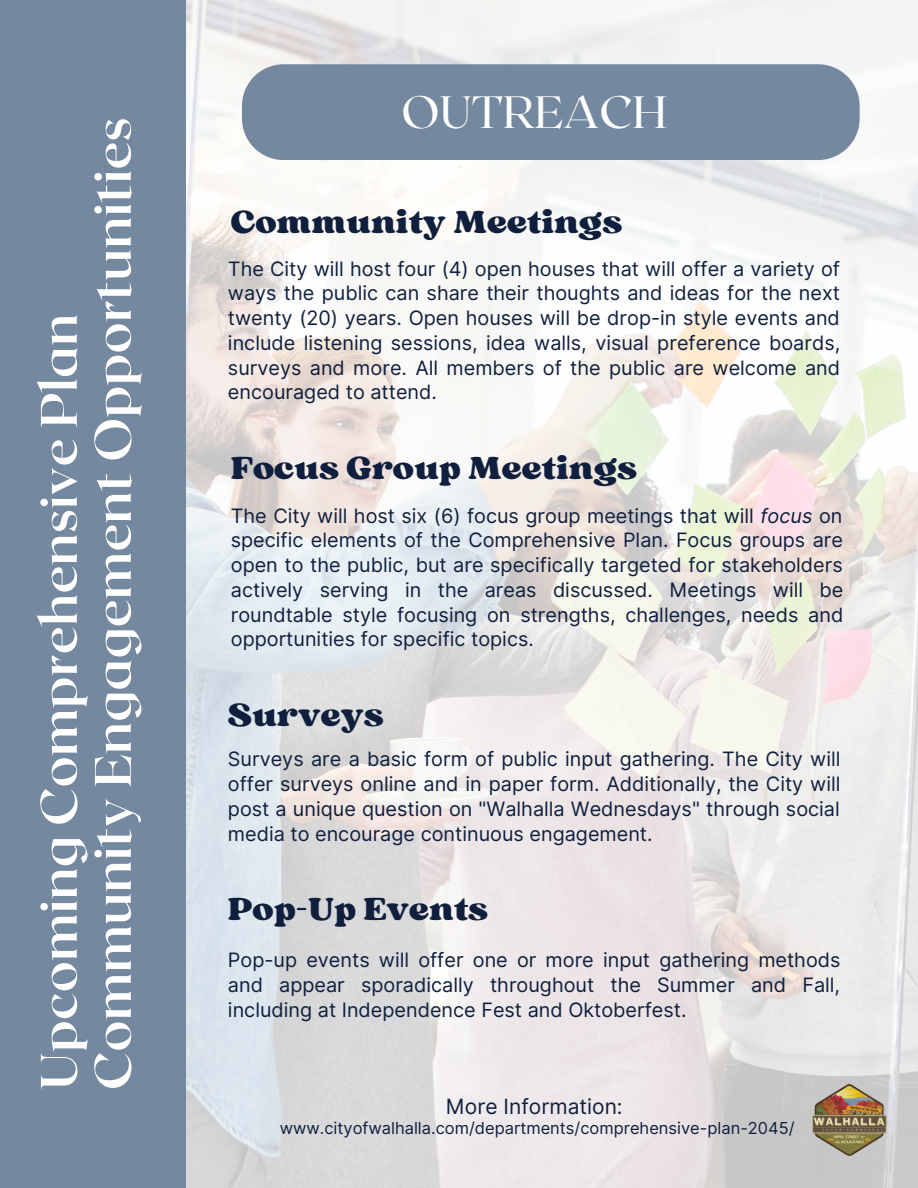
<style>
.page{position:relative;width:918px;height:1188px;background:#fff}
.page>*{position:absolute;margin:0;border:0;box-sizing:border-box;transform-origin:0 0}
.t1{font:700 51.15px/54px "Roxborough CF";color:#fff}
.t2{font:45.3px "Roxborough CF";color:#fff}
.t3{font:33.6px "Sergio Trendy";color:#0f1f3d}
.t4{font:21px "Inter";color:#0f1f3d}
.t5{font:19.8px/24.8px "Inter";color:#0f1f3d;text-align:justify}
.t6{font:16.5px "Inter";color:#0f1f3d}
.s1{font-style:italic}
</style>
<div class="page">
<img style="left:185px;top:0;width:733px;height:1188px">
<div style="left:0;top:0;width:185px;height:1188px;background:#74889f"></div>
<div style="left:242px;top:64px;width:618px;height:96px;background:#74889f"></div>
<img style="left:812px;top:1085px;width:75px;height:71px">
<p class="t1" style="left:29px;top:1090px;width:974px;rotate:-90deg">Upcoming Comprehensive Plan<br>Community Engagement Opportunities</p>
<p class="t2" style="left:401px;top:83px;width:267px">OUTREACH</p>
<p class="t3" style="left:231px;top:201px;width:393px">Community Meetings</p>
<p class="t5" style="left:228px;top:256px;width:614px">The City will host four (4) open houses that will offer a variety of ways the public can share their thoughts and ideas for the next twenty (20) years. Open houses will be drop-in style events and include listening sessions, idea walls, visual preference boards, surveys and more. All members of the public are welcome and encouraged to attend.</p>
<p class="t3" style="left:231px;top:447px;width:408px">Focus Group Meetings</p>
<p class="t5" style="left:231px;top:503px;width:614px">The City will host six (6) focus group meetings that will <span class="s1">focus</span> on specific elements of the Comprehensive Plan. Focus groups are open to the public, but are specifically targeted for stakeholders actively serving in the areas discussed. Meetings will be roundtable style focusing on strengths, challenges, needs and opportunities for specific topics.</p>
<p class="t3" style="left:228px;top:693px;width:157px">Surveys</p>
<p class="t5" style="left:228px;top:747px;width:614px">Surveys are a basic form of public input gathering. The City will offer surveys online and in paper form. Additionally, the City will post a unique question on "Walhalla Wednesdays" through social media to encourage continuous engagement.</p>
<p class="t3" style="left:228px;top:888px;width:262px">Pop-Up Events</p>
<p class="t5" style="left:228px;top:948px;width:614px">Pop-up events will offer one or more input gathering methods and appear sporadically throughout the Summer and Fall, including at Independence Fest and Oktoberfest.</p>
<p class="t4" style="left:446px;top:1094px;width:178px">More Information:</p>
<p class="t6" style="left:280px;top:1118px;width:516px">www.cityofwalhalla.com/departments/comprehensive-plan-2045/</p>
</div>
